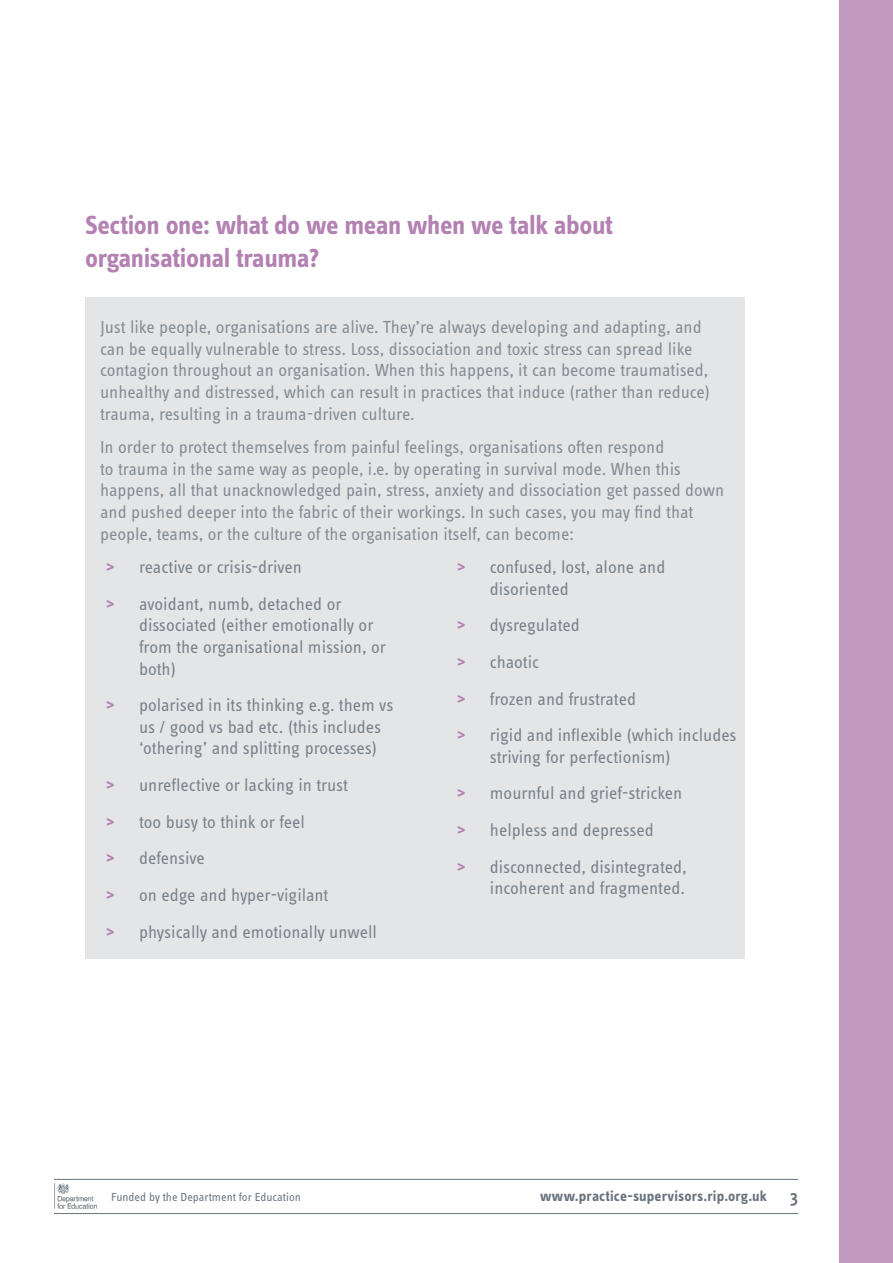
<style>
.page{position:relative;width:893px;height:1263px;background:#fff}
.page>*{position:absolute;margin:0;border:0;box-sizing:border-box;transform-origin:0 0}
.PSDP_PT_Main_Heading{font:700 27px/33px "Info Text Pro";letter-spacing:-.015em;color:#b381b2}
.t1{font:18px/21.6px "Info Text Pro";color:#78818a}
.t2{font:600 18px "Info Text Pro";color:#69737d}
.t3{font:700 15px "Info Text Pro";letter-spacing:.01em;color:#69737d}
.t4{font:12px "Info Text Pro";color:#69737d}
.s1{font-weight:700;color:#b381b2}
</style>
<div class="page">
<div style="left:839px;top:0;width:54px;height:1263px;background:#c29ac1"></div>
<hr style="left:54px;top:1213px;width:744px;height:1px;background:#69737d">
<hr style="left:54px;top:1179px;width:744px;height:1px;background:#69737d">
<img style="left:54px;top:1183px;width:42px;height:25px">
<div style="left:85px;top:298px;width:659px;height:661px;background:#e1e3e5"></div>
<p class="PSDP_PT_Main_Heading" style="left:85px;top:208px;width:529px">Section one: what do we mean when we talk about organisational trauma?</p>
<p class="t1" style="left:100px;top:316px;width:612px">Just like people, organisations are alive. They’re always developing and adapting, and can be equally vulnerable to stress. Loss, dissociation and toxic stress can spread like contagion throughout an organisation. When this happens, it can become traumatised, unhealthy and distressed, which can result in practices that induce (rather than reduce) trauma, resulting in a trauma-driven culture.</p>
<p class="t1" style="left:100px;top:436px;width:626px">In order to protect themselves from painful feelings, organisations often respond<br>to trauma in the same way as people, i.e. by operating in survival mode. When this happens, all that unacknowledged pain, stress, anxiety and dissociation get passed down and pushed deeper into the fabric of their workings. In such cases, you may find that people, teams, or the culture of the organisation itself, can become:</p>
<p class="t1" style="left:106px;top:556px;width:197px"><span class="s1">&gt;</span> reactive or crisis-driven</p>
<p class="t1" style="left:139px;top:593px;width:248px;text-indent:-33px"><span class="s1">&gt;</span> avoidant, numb, detached or dissociated (either emotionally or from the organisational mission, or both)</p>
<p class="t1" style="left:139px;top:694px;width:256px;text-indent:-33px"><span class="s1">&gt;</span> polarised in its thinking e.g. them vs us / good vs bad etc. (this includes ‘othering’ and splitting processes)</p>
<p class="t1" style="left:106px;top:774px;width:243px"><span class="s1">&gt;</span> unreflective or lacking in trust</p>
<p class="t1" style="left:106px;top:810px;width:200px"><span class="s1">&gt;</span> too busy to think or feel</p>
<p class="t1" style="left:106px;top:847px;width:100px"><span class="s1">&gt;</span> defensive</p>
<p class="t1" style="left:106px;top:884px;width:224px"><span class="s1">&gt;</span> on edge and hyper-vigilant</p>
<p class="t1" style="left:106px;top:920px;width:272px"><span class="s1">&gt;</span> physically and emotionally unwell</p>
<p class="t1" style="left:490px;top:556px;width:177px;text-indent:-33px"><span class="s1">&gt;</span> confused, lost, alone and disoriented</p>
<p class="t1" style="left:457px;top:614px;width:124px"><span class="s1">&gt;</span> dysregulated</p>
<p class="t1" style="left:457px;top:651px;width:84px"><span class="s1">&gt;</span> chaotic</p>
<p class="t1" style="left:457px;top:687px;width:180px"><span class="s1">&gt;</span> frozen and frustrated</p>
<p class="t1" style="left:490px;top:724px;width:248px;text-indent:-33px"><span class="s1">&gt;</span> rigid and inflexible (which includes striving for perfectionism)</p>
<p class="t1" style="left:457px;top:782px;width:227px"><span class="s1">&gt;</span> mournful and grief-stricken</p>
<p class="t1" style="left:457px;top:819px;width:198px"><span class="s1">&gt;</span> helpless and depressed</p>
<p class="t1" style="left:457px;top:855px;width:231px;text-align:right"><span class="s1">&gt;</span> disconnected, disintegrated, incoherent and fragmented.</p>
<p class="t4" style="left:111px;top:1190px;width:191px">Funded by the Department for Education</p>
<p class="t3" style="left:540px;top:1187px;width:228px">www.practice-supervisors.rip.org.uk</p>
<p class="t2" style="left:790px;top:1186px;width:10px">3</p>
</div>
